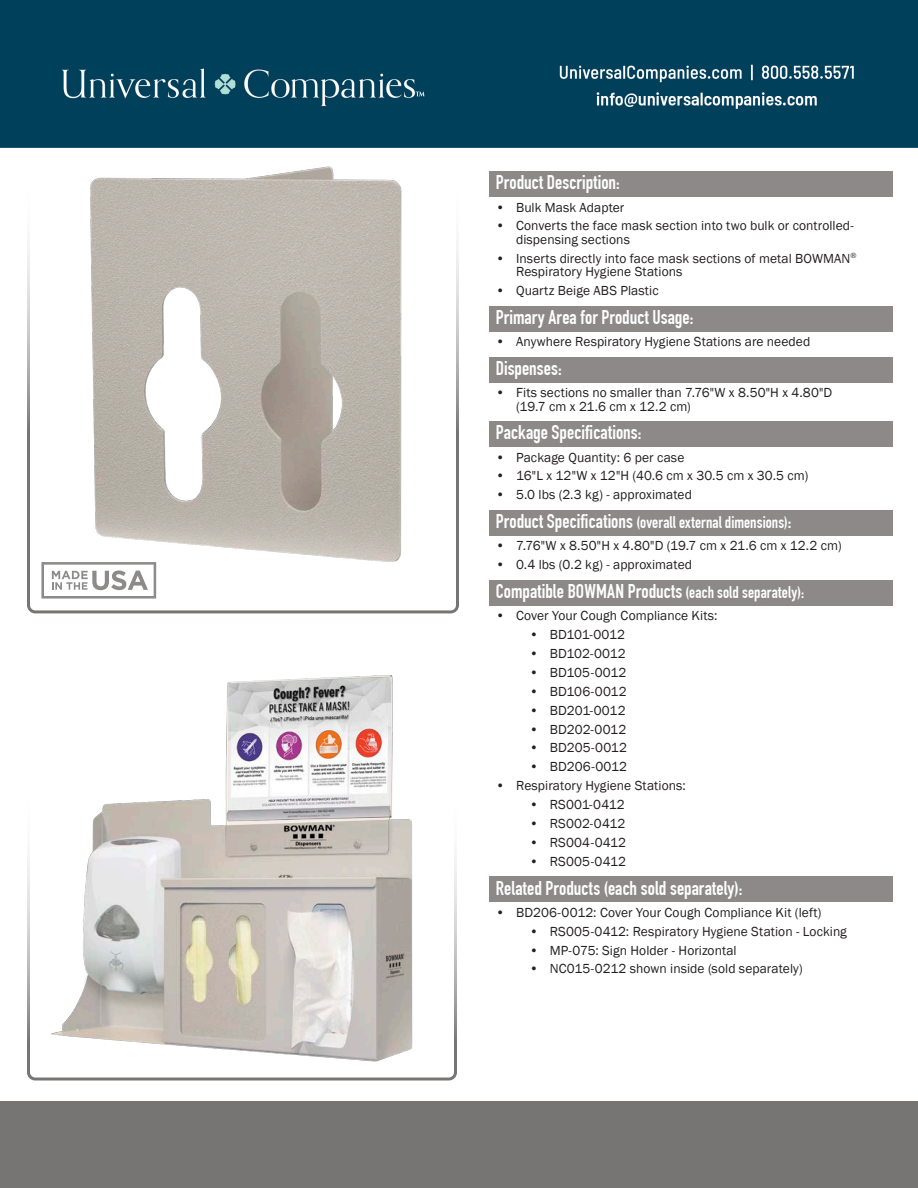
<style>
.page{position:relative;width:918px;height:1188px;background:#fff}
.page>*{position:absolute;margin:0;border:0;box-sizing:border-box;transform-origin:0 0}
.Section_titles{font:700 19.5px "DIN Condensed";color:#fff}
.Section_titles-2{font:700 16.5px "DIN Condensed";letter-spacing:.005em;color:#fff}
.Bullets_2nd_line{font:13.5px/13.5px "Franklin Gothic";letter-spacing:.005em;color:#231f20}
.Bullets_2nd_line-2{font:13.5px "Franklin Gothic";letter-spacing:-.015em;color:#231f20}
.s1{font-size:19.5px}
.s2{font-size:16.5px}
</style>
<div class="page">
<div style="left:0;top:1101px;width:918px;height:87px;background:#777574"></div>
<div style="left:27px;top:783px;width:430px;height:298px;border:3px solid #777574;border-radius:7px"></div>
<div style="left:27px;top:171px;width:432px;height:442px;border:3px solid #777574;border-radius:7px"></div>
<div style="left:489px;top:171px;width:403px;height:26px;background:#8d8989"></div>
<div style="left:489px;top:306px;width:403px;height:26px;background:#8d8989"></div>
<div style="left:489px;top:357px;width:403px;height:26px;background:#8d8989"></div>
<div style="left:489px;top:421px;width:403px;height:26px;background:#8d8989"></div>
<div style="left:489px;top:510px;width:403px;height:26px;background:#8d8989"></div>
<div style="left:489px;top:580px;width:403px;height:26px;background:#8d8989"></div>
<div style="left:489px;top:876px;width:403px;height:26px;background:#8d8989"></div>
<img style="left:73px;top:166px;width:339px;height:411px">
<svg style="left:41px;top:562px;width:115px;height:37px"></svg>
<img style="left:42px;top:674px;width:397px;height:388px">
<div style="left:0;top:0;width:918px;height:148px;background:#00405b"></div>
<p class="Section_titles" style="left:496px;top:171px;width:125px">Product Description:</p>
<p class="Bullets_2nd_line" style="left:496px;top:201px;width:130px">• Bulk Mask Adapter</p>
<p class="Bullets_2nd_line" style="left:516px;top:219px;width:339px;text-indent:-20px">• Converts the face mask section into two bulk or controlled&shy;dispensing sections</p>
<p class="Bullets_2nd_line" style="left:516px;top:252px;width:342px;text-indent:-20px">• Inserts directly into face mask sections of metal BOWMAN<sup>®<br></sup>Respiratory Hygiene Stations</p>
<p class="Bullets_2nd_line" style="left:496px;top:284px;width:164px">• Quartz Beige ABS Plastic</p>
<p class="Section_titles" style="left:496px;top:306px;width:199px">Primary Area for Product Usage:</p>
<p class="Bullets_2nd_line" style="left:496px;top:335px;width:316px">• Anywhere Respiratory Hygiene Stations are needed</p>
<p class="Section_titles" style="left:496px;top:357px;width:67px">Dispenses:</p>
<p class="Bullets_2nd_line" style="left:496px;top:386px;width:338px">• Fits sections no smaller than 7.76"W x 8.50"H x 4.80"D</p>
<p class="Bullets_2nd_line" style="left:516px;top:400px;width:176px">(19.7 cm x 21.6 cm x 12.2 cm)</p>
<p class="Section_titles" style="left:496px;top:421px;width:147px">Package Specifications:</p>
<p class="Bullets_2nd_line" style="left:496px;top:451px;width:190px">• Package Quantity: 6 per case</p>
<p class="Bullets_2nd_line" style="left:496px;top:469px;width:314px">• 16"L x 12"W x 12"H (40.6 cm x 30.5 cm x 30.5 cm)</p>
<p class="Bullets_2nd_line" style="left:496px;top:488px;width:198px">• 5.0 lbs (2.3 kg) - approximated</p>
<p class="Section_titles-2" style="left:496px;top:513px;width:297px"><span class="s1">Product Specifications</span> (overall external dimensions)<span class="s1">:</span></p>
<p class="Bullets_2nd_line" style="left:496px;top:539px;width:347px">• 7.76"W x 8.50"H x 4.80"D (19.7 cm x 21.6 cm x 12.2 cm)</p>
<p class="Bullets_2nd_line" style="left:496px;top:558px;width:198px">• 0.4 lbs (0.2 kg) - approximated</p>
<p class="Section_titles" style="left:496px;top:580px;width:310px">Compatible BOWMAN Products <span class="s2">(each sold separately):</span></p>
<p class="Bullets_2nd_line" style="left:496px;top:609px;width:223px">• Cover Your Cough Compliance Kits:</p>
<p class="Bullets_2nd_line-2" style="left:530px;top:626px;width:97px">• BD101-0012</p>
<p class="Bullets_2nd_line" style="left:530px;top:647px;width:98px">• BD102-0012</p>
<p class="Bullets_2nd_line" style="left:530px;top:666px;width:98px">• BD105-0012</p>
<p class="Bullets_2nd_line" style="left:530px;top:685px;width:99px">• BD106-0012</p>
<p class="Bullets_2nd_line" style="left:530px;top:704px;width:97px">• BD201-0012</p>
<p class="Bullets_2nd_line" style="left:530px;top:723px;width:98px">• BD202-0012</p>
<p class="Bullets_2nd_line" style="left:530px;top:741px;width:99px">• BD205-0012</p>
<p class="Bullets_2nd_line" style="left:530px;top:760px;width:99px">• BD206-0012</p>
<p class="Bullets_2nd_line" style="left:496px;top:779px;width:192px">• Respiratory Hygiene Stations:</p>
<p class="Bullets_2nd_line" style="left:530px;top:798px;width:97px">• RS001-0412</p>
<p class="Bullets_2nd_line" style="left:530px;top:817px;width:97px">• RS002-0412</p>
<p class="Bullets_2nd_line" style="left:530px;top:836px;width:98px">• RS004-0412</p>
<p class="Bullets_2nd_line" style="left:530px;top:855px;width:98px">• RS005-0412</p>
<p class="Section_titles" style="left:496px;top:876px;width:248px">Related Products (each sold separately):</p>
<p class="Bullets_2nd_line" style="left:496px;top:906px;width:327px">• BD206-0012: Cover Your Cough Compliance Kit (left)</p>
<p class="Bullets_2nd_line" style="left:530px;top:925px;width:319px">• RS005-0412: Respiratory Hygiene Station - Locking</p>
<p class="Bullets_2nd_line" style="left:530px;top:944px;width:209px">• MP-075: Sign Holder - Horizontal</p>
<p class="Bullets_2nd_line" style="left:530px;top:963px;width:275px">• NC015-0212 shown inside (sold separately)</p>
</div>
